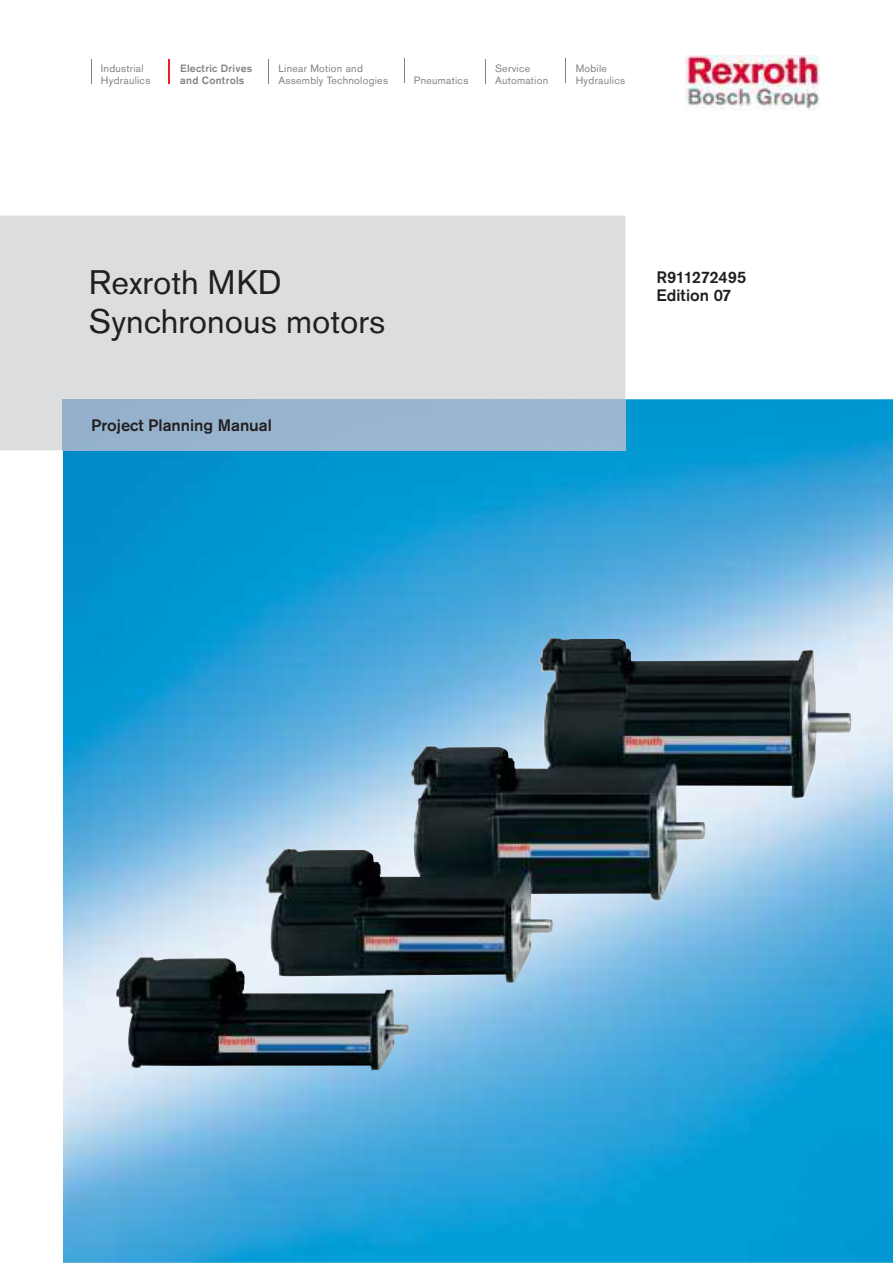
<style>
.page{position:relative;width:893px;height:1263px;background:#fff}
.page>*{position:absolute;margin:0;border:0;box-sizing:border-box;transform-origin:0 0}
.t1{font:33.75px/39px "Akzidenz Grotesk BQ";color:#231f1f}
.t2{font:500 16.5px/18px "Akzidenz Grotesk BQ";color:#231f1f}
.t3{font:10.5px/11.4px "Akzidenz Grotesk BQ";letter-spacing:.025em;color:#808284}
.t4{font:500 10.5px/11.4px "Akzidenz Grotesk BQ";letter-spacing:.025em;color:#808284}
</style>
<div class="page">
<img style="left:63px;top:399px;width:829px;height:863px">
<img style="left:625px;top:399px;width:1px;height:51px">
<div style="left:1px;top:216px;width:624px;height:234px;background:#dcdddf"></div>
<div style="left:63px;top:399px;width:562px;height:51px;background:#9ab4cf"></div>
<div style="left:2px;top:217px;width:354px;height:21px;background:#dcdddf"></div>
<img style="left:686px;top:55px;width:133px;height:55px">
<svg style="left:91px;top:59px;width:1px;height:25px"></svg>
<hr style="left:168px;top:59px;width:2px;height:25px;background:#ee1c24">
<svg style="left:268px;top:59px;width:1px;height:25px"></svg>
<svg style="left:404px;top:58px;width:1px;height:25px"></svg>
<svg style="left:485px;top:59px;width:1px;height:25px"></svg>
<svg style="left:565px;top:58px;width:1px;height:25px"></svg>
<img style="left:265px;top:638px;width:587px;height:431px">
<p class="t3" style="left:101px;top:64px;width:51px">Industrial<br>Hydraulics</p>
<p class="t4" style="left:180px;top:64px;width:74px">Electric Drives and Controls</p>
<p class="t3" style="left:278px;top:64px;width:111px">Linear Motion and<br>Assembly Technologies</p>
<p class="t3" style="left:414px;top:75px;width:56px">Pneumatics</p>
<p class="t3" style="left:495px;top:64px;width:55px">Service<br>Automation</p>
<p class="t3" style="left:575px;top:64px;width:51px">Mobile<br>Hydraulics</p>
<h1 class="t1" style="left:89px;top:266px;width:298px">Rexroth MKD<br>Synchronous motors</h1>
<h2 class="t2" style="left:656px;top:269px;width:91px">R911272495<br>Edition 07</h2>
<h2 class="t2" style="left:91px;top:417px;width:182px">Project Planning Manual</h2>
</div>
